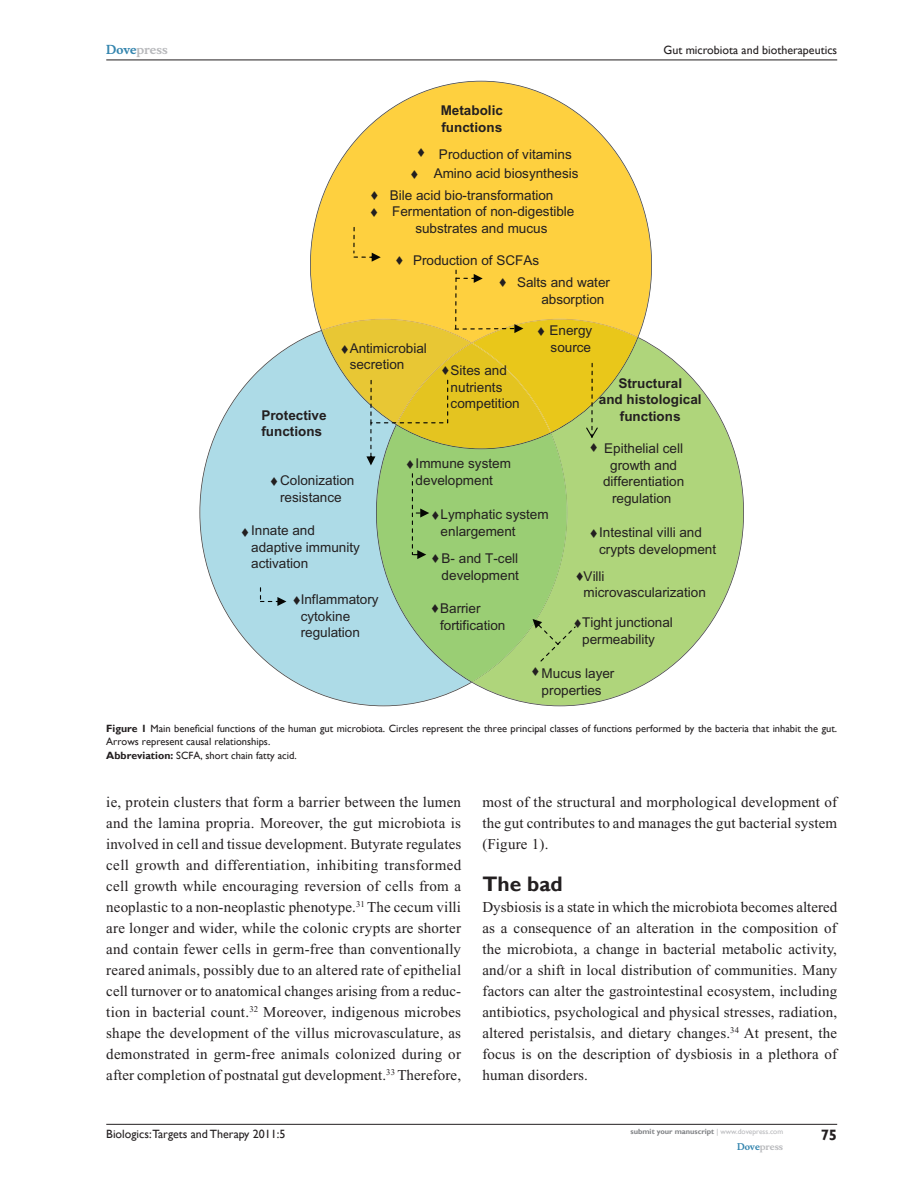
<style>
.page{position:relative;width:918px;height:1188px;background:#fff}
.page>*{position:absolute;margin:0;border:0;box-sizing:border-box;transform-origin:0 0}
.t1{font:700 21px "Gill Sans";color:#231f20}
.t2{font:15px/21px "Times New Roman";letter-spacing:.01em;color:#231f20;text-align:justify}
.t3{font:700 15px "Gill Sans";color:#231f20}
.t4{font:13.5px/16.5px "Arial";color:#231f20}
.t5{font:700 13.5px/16.5px "Arial";color:#231f20}
.t6{font:12px "Gill Sans";color:#231f20}
.t7{font:700 12px "Musee";color:#b8b9bc}
.t8{font:10.5px/13.5px "Gill Sans";color:#231f20}
.t9{font:700 9px "Musee";color:#b8b9bc}
.t10{font:700 7.5px "Gill Sans";color:#808285}
.s1{color:#3485ae}
.s2{font-weight:700}
.s3{font-weight:400;color:#b8b9bc}
</style>
<div class="page">
<hr style="left:106px;top:1124px;width:731px;height:1px;background:#231f20">
<hr style="left:106px;top:60px;width:731px;height:1px;background:#231f20">
<svg style="left:199px;top:335px;width:272px;height:371px;fill:#addbe7"></svg>
<svg style="left:472px;top:342px;width:272px;height:364px;fill:#afd57b"></svg>
<svg style="left:310px;top:81px;width:342px;height:256px;fill:#fed03f"></svg>
<svg style="left:260px;top:587px;width:26px;height:19px"></svg>
<svg style="left:411px;top:148px;width:13px;height:31px"></svg>
<svg style="left:371px;top:191px;width:7px;height:26px"></svg>
<svg style="left:321px;top:227px;width:317px;height:456px;background:#c4ce6b"></svg>
<p class="t7" style="left:106px;top:43px;width:63px"><span class="s1">Dove</span>press</p>
<p class="t5" style="left:441px;top:102px;width:64px">Metabolic functions</p>
<p class="t4" style="left:434px;top:145px;width:146px;line-height:18.8px;text-align:center">Production of vitamins<br>Amino acid biosynthesis</p>
<p class="t4" style="left:392px;top:204px;width:184px;text-align:center">Fermentation of non-digestible substrates and mucus</p>
<p class="t4" style="left:390px;top:187px;width:165px">Bile acid bio-transformation</p>
<p class="t4" style="left:517px;top:250px;width:95px;line-height:22.2px;text-indent:-104px">Production of SCFAs<br>Salts and water</p>
<p class="t4" style="left:541px;top:291px;width:65px">absorption</p>
<p class="t4" style="left:551px;top:339px;width:42px">source</p>
<p class="t4" style="left:536px;top:323px;width:58px">♦ Energy</p>
<p class="t4" style="left:340px;top:340px;width:89px">♦Antimicrobial</p>
<p class="t4" style="left:350px;top:357px;width:56px">secretion</p>
<p class="t4" style="left:440px;top:363px;width:68px">♦Sites and</p>
<p class="t6" style="left:664px;top:43px;width:175px">Gut microbiota and biotherapeutics</p>
<p class="t5" style="left:261px;top:407px;width:67px">Protective functions</p>
<p class="t4" style="left:269px;top:473px;width:87px">♦Colonization</p>
<p class="t4" style="left:280px;top:489px;width:63px">resistance</p>
<p class="t4" style="left:240px;top:523px;width:76px">♦Innate and</p>
<p class="t4" style="left:251px;top:539px;width:110px">adaptive immunity activation</p>
<p class="t4" style="left:292px;top:592px;width:88px">♦Inflammatory</p>
<p class="t4" style="left:301px;top:608px;width:61px">cytokine regulation</p>
<p class="t4" style="left:451px;top:379px;width:71px">nutrients competition</p>
<p class="t5" style="left:599px;top:375px;width:104px;text-align:center">Structural<br>and histological functions</p>
<p class="t4" style="left:603px;top:441px;width:83px;text-align:center">Epithelial cell growth and differentiation regulation</p>
<p class="t4" style="left:599px;top:541px;width:119px">crypts development</p>
<p class="t4" style="left:584px;top:585px;width:124px">microvascularization</p>
<p class="t4" style="left:582px;top:631px;width:74px">permeability</p>
<p class="t4" style="left:542px;top:666px;width:74px">Mucus layer properties</p>
<p class="t4" style="left:405px;top:456px;width:107px">♦Immune system</p>
<p class="t4" style="left:416px;top:472px;width:79px">development</p>
<p class="t4" style="left:430px;top:507px;width:120px">♦Lymphatic system</p>
<p class="t4" style="left:430px;top:551px;width:89px">♦B- and T-cell</p>
<p class="t4" style="left:441px;top:523px;width:77px">enlargement</p>
<p class="t4" style="left:589px;top:525px;width:115px">♦Intestinal villi and</p>
<p class="t4" style="left:575px;top:568px;width:31px">♦Villi</p>
<p class="t4" style="left:442px;top:567px;width:79px">development</p>
<p class="t4" style="left:440px;top:601px;width:67px">Barrier fortification</p>
<p class="t4" style="left:573px;top:615px;width:102px">♦Tight junctional</p>
<p class="t8" style="left:106px;top:721px;width:732px"><span class="s2">Figure 1</span> Main beneficial functions of the human gut microbiota. Circles represent the three principal classes of functions performed by the bacteria that inhabit the gut.<br>Arrows represent causal relationships.<br><span class="s2">Abbreviation:</span> SCFA, short chain fatty acid.</p>
<p class="t2" style="left:106px;top:791px;width:357px">ie, protein clusters that form a barrier between the lumen and the lamina propria. Moreover, the gut microbiota is involved in cell and tissue development. Butyrate regulates cell growth and differentiation, inhibiting transformed cell growth while encouraging reversion of cells from a neoplastic to a non-neoplastic phenotype.<sup>31</sup> The cecum villi are longer and wider, while the colonic crypts are shorter and contain fewer cells in germ-free than conventionally reared animals, possibly due to an altered rate of epithelial cell turnover or to anatomical changes arising from a reduc&shy;tion in bacterial count.<sup>32</sup> Moreover, indigenous microbes shape the development of the villus microvasculature, as demonstrated in germ-free animals colonized during or after completion of postnatal gut development.<sup>33</sup> Therefore,</p>
<p class="t2" style="left:482px;top:791px;width:356px">most of the structural and morphological development of the gut contributes to and manages the gut bacterial system (Figure 1).</p>
<h1 class="t1" style="left:482px;top:871px;width:82px">The bad</h1>
<p class="t2" style="left:482px;top:896px;width:357px">Dysbiosis is a state in which the microbiota becomes altered as a consequence of an alteration in the composition of the microbiota, a change in bacterial metabolic activity, and/or a shift in local distribution of communities. Many factors can alter the gastrointestinal ecosystem, including antibiotics, psychological and physical stresses, radiation, altered peristalsis, and dietary changes.<sup>34</sup> At present, the focus is on the description of dysbiosis in a plethora of human disorders.</p>
<p class="t6" style="left:106px;top:1127px;width:181px">Biologics:Targets and Therapy 2011:5</p>
<p class="t10" style="left:631px;top:1127px;width:154px">submit your manuscript <span class="s3">| www.dovepress.com</span></p>
<p class="t9" style="left:737px;top:1141px;width:48px"><span class="s1">Dove</span>press</p>
<p class="t3" style="left:821px;top:1126px;width:18px">75</p>
</div>
